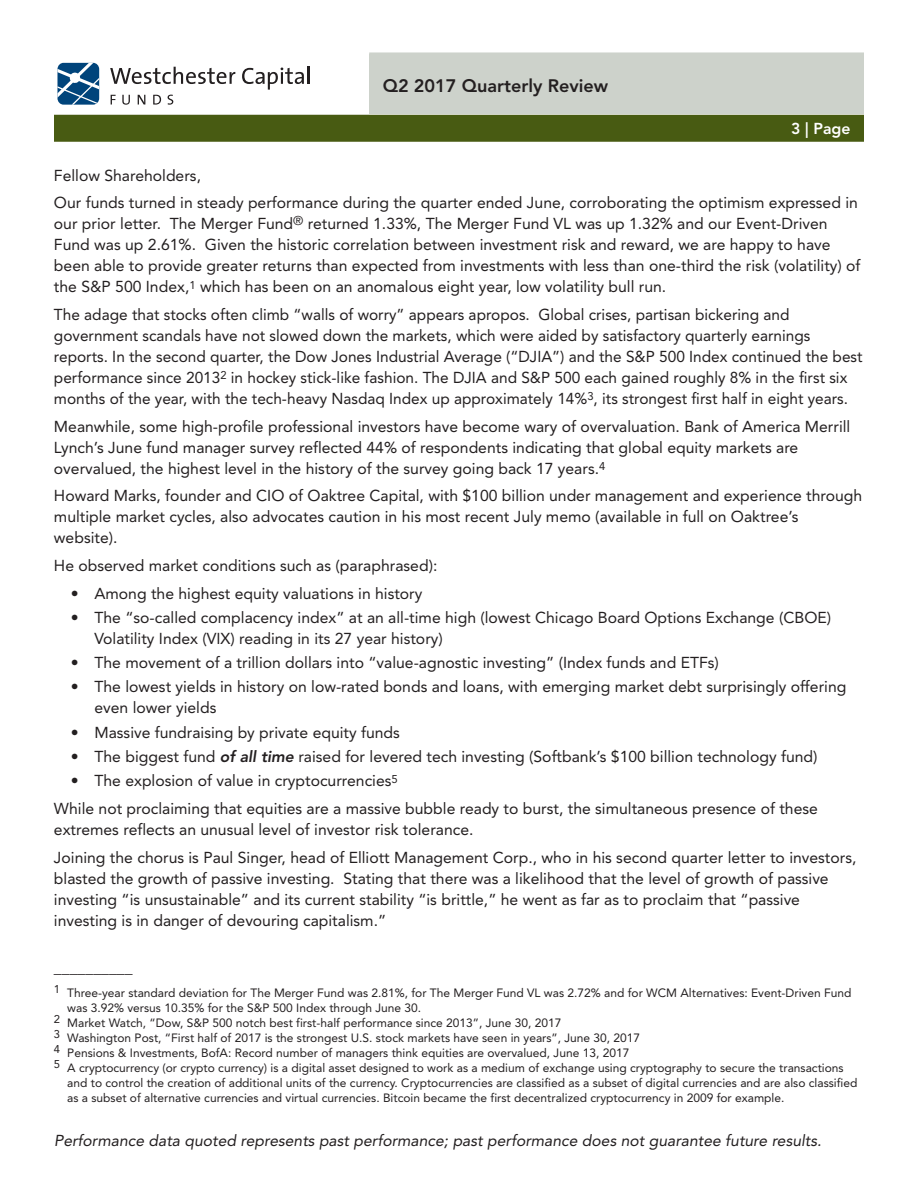
<style>
.page{position:relative;width:918px;height:1188px;background:#fff}
.page>*{position:absolute;margin:0;border:0;box-sizing:border-box;transform-origin:0 0}
.t1{font:800 18px "Avenir LT Std";color:#231f20}
.t2{font:15.75px/21px "Avenir LT Std";color:#231f20}
.t3{font:italic 15.75px "Avenir LT Std";color:#231f20}
.t4{font:800 15.75px "Avenir LT Std";color:#fff}
.t5{font:12px "Avenir LT Std";color:#231f20}
.s1{font-weight:800;font-style:italic}
</style>
<div class="page">
<div style="left:54px;top:115px;width:810px;height:27px;background:#485b12"></div>
<div style="left:369px;top:52px;width:495px;height:62px;background:#cdd2cb"></div>
<svg style="left:110px;top:67px;width:125px;height:17px"></svg>
<svg style="left:242px;top:67px;width:68px;height:23px"></svg>
<svg style="left:111px;top:95px;width:5px;height:10px"></svg>
<svg style="left:122px;top:95px;width:8px;height:10px"></svg>
<svg style="left:138px;top:95px;width:7px;height:10px"></svg>
<svg style="left:153px;top:95px;width:8px;height:10px"></svg>
<svg style="left:168px;top:95px;width:5px;height:10px"></svg>
<svg style="left:57px;top:63px;width:42px;height:42px"></svg>
<p class="t1" style="left:383px;top:79px;width:227px">Q2 2017 Quarterly Review</p>
<p class="t4" style="left:791px;top:122px;width:61px">3 | Page</p>
<p class="t2" style="left:54px;top:163px;width:805px;line-height:27.8px">Fellow Shareholders,<br>Our funds turned in steady performance during the quarter ended June, corroborating the optimism expressed in</p>
<p class="t2" style="left:54px;top:215px;width:808px">our prior letter. The Merger Fund<sup>®</sup> returned 1.33%, The Merger Fund VL was up 1.32% and our Event-Driven Fund was up 2.61%. Given the historic correlation between investment risk and reward, we are happy to have been able to provide greater returns than expected from investments with less than one-third the risk (volatility) of the S&amp;P 500 Index,<sup>1</sup> which has been on an anomalous eight year, low volatility bull run.</p>
<p class="t2" style="left:54px;top:305px;width:810px">The adage that stocks often climb “walls of worry” appears apropos. Global crises, partisan bickering and government scandals have not slowed down the markets, which were aided by satisfactory quarterly earnings reports. In the second quarter, the Dow Jones Industrial Average (“DJIA”) and the S&amp;P 500 Index continued the best performance since 2013<sup>2</sup> in hockey stick-like fashion. The DJIA and S&amp;P 500 each gained roughly 8% in the first six months of the year, with the tech-heavy Nasdaq Index up approximately 14%<sup>3</sup>, its strongest first half in eight years.</p>
<p class="t2" style="left:54px;top:417px;width:798px">Meanwhile, some high-profile professional investors have become wary of overvaluation. Bank of America Merrill<br>Lynch’s June fund manager survey reflected 44% of respondents indicating that global equity markets are overvalued, the highest level in the history of the survey going back 17 years.<sup>4</sup></p>
<p class="t2" style="left:54px;top:487px;width:810px">Howard Marks, founder and CIO of Oaktree Capital, with $100 billion under management and experience through multiple market cycles, also advocates caution in his most recent July memo (available in full on Oaktree’s website).</p>
<p class="t2" style="left:54px;top:556px;width:385px">He observed market conditions such as (paraphrased):</p>
<p class="t2" style="left:71px;top:584px;width:353px">• Among the highest equity valuations in history</p>
<p class="t2" style="left:94px;top:608px;width:738px;text-indent:-24px">• The “so-called complacency index” at an all-time high (lowest Chicago Board Options Exchange (CBOE)<br>Volatility Index (VIX) reading in its 27 year history)</p>
<p class="t2" style="left:71px;top:654px;width:650px">• The movement of a trillion dollars into “value-agnostic investing” (Index funds and ETFs)</p>
<p class="t2" style="left:94px;top:678px;width:753px;text-indent:-24px">• The lowest yields in history on low-rated bonds and loans, with emerging market debt surprisingly offering even lower yields</p>
<p class="t2" style="left:71px;top:723px;width:331px">• Massive fundraising by private equity funds</p>
<p class="t2" style="left:71px;top:747px;width:748px">• The biggest fund <span class="s1">of all time</span> raised for levered tech investing (Softbank’s $100 billion technology fund)</p>
<p class="t2" style="left:54px;top:768px;width:765px;line-height:27.8px;text-indent:17px">• The explosion of value in cryptocurrencies<sup>5<br></sup>While not proclaiming that equities are a massive bubble ready to burst, the simultaneous presence of these</p>
<p class="t2" style="left:54px;top:817px;width:804px;line-height:27.8px">extremes reflects an unusual level of investor risk tolerance.<br>Joining the chorus is Paul Singer, head of Elliott Management Corp., who in his second quarter letter to investors,</p>
<p class="t2" style="left:54px;top:869px;width:776px">blasted the growth of passive investing. Stating that there was a likelihood that the level of growth of passive investing “is unsustainable” and its current stability “is brittle,” he went as far as to proclaim that “passive investing is in danger of devouring capitalism.”</p>
<p class="t2" style="left:54px;top:959px;width:80px">__________</p>
<p class="t5" style="left:54px;top:987px;width:799px"><sup>1</sup> Three-year standard deviation for The Merger Fund was 2.81%, for The Merger Fund VL was 2.72% and for WCM Alternatives: Event-Driven Fund</p>
<p class="t5" style="left:67px;top:1002px;width:356px">was 3.92% versus 10.35% for the S&amp;P 500 Index through June 30.</p>
<p class="t5" style="left:54px;top:1017px;width:509px"><sup>2</sup> Market Watch, “Dow, S&amp;P 500 notch best first-half performance since 2013”, June 30, 2017</p>
<p class="t5" style="left:54px;top:1032px;width:588px"><sup>3</sup> Washington Post, “First half of 2017 is the strongest U.S. stock markets have seen in years”, June 30, 2017</p>
<p class="t5" style="left:54px;top:1047px;width:577px"><sup>4</sup> Pensions &amp; Investments, BofA: Record number of managers think equities are overvalued, June 13, 2017</p>
<p class="t5" style="left:54px;top:1062px;width:791px"><sup>5</sup> A cryptocurrency (or crypto currency) is a digital asset designed to work as a medium of exchange using cryptography to secure the transactions</p>
<p class="t5" style="left:67px;top:1077px;width:792px">and to control the creation of additional units of the currency. Cryptocurrencies are classified as a subset of digital currencies and are also classified</p>
<p class="t5" style="left:67px;top:1092px;width:719px">as a subset of alternative currencies and virtual currencies. Bitcoin became the first decentralized cryptocurrency in 2009 for example.</p>
<p class="t3" style="left:54px;top:1134px;width:769px">Performance data quoted represents past performance; past performance does not guarantee future results.</p>
</div>
